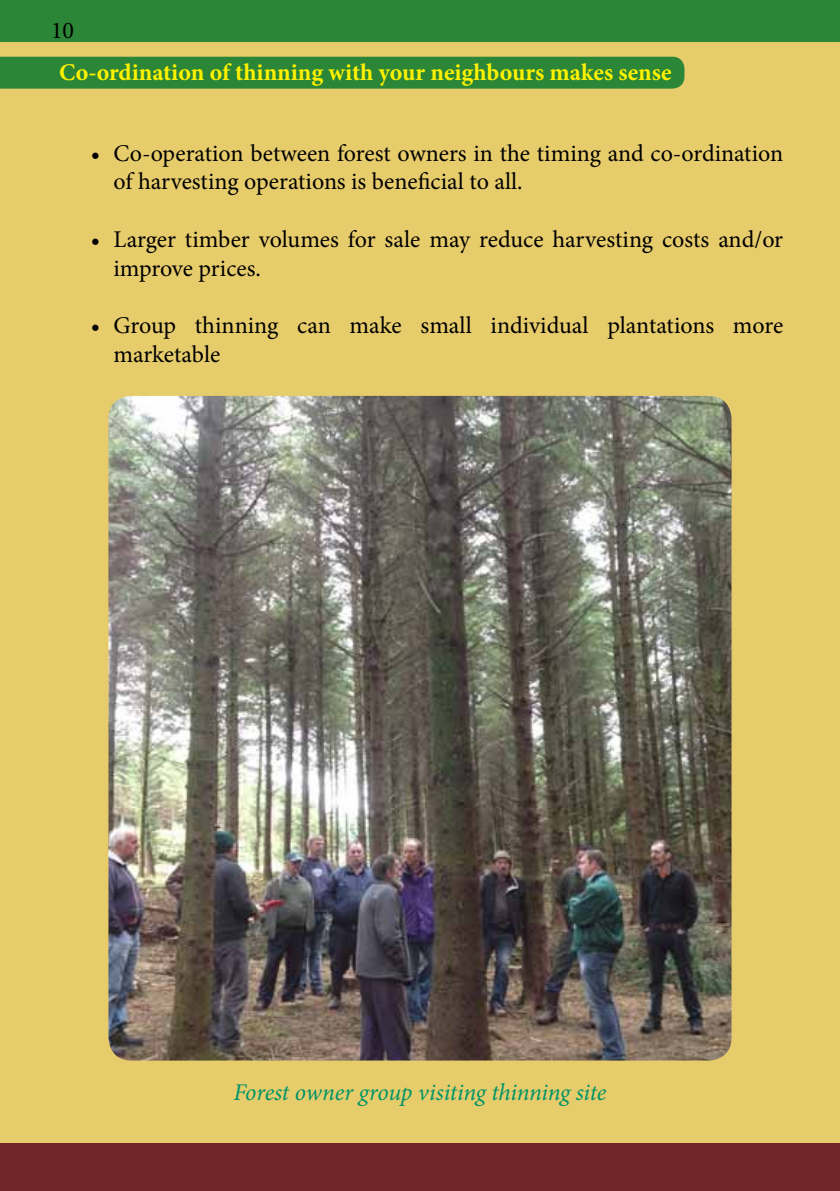
<style>
.page{position:relative;width:840px;height:1191px;background:#fff}
.page>*{position:absolute;margin:0;border:0;box-sizing:border-box;transform-origin:0 0}
.t1{font:24px/28.8px "Minion Pro";color:#000}
.t2{font:700 24px "Minion Pro";color:#fff200}
.t3{font:italic 24px "Minion Pro";letter-spacing:-.01em;color:#009366}
</style>
<div class="page">
<div style="left:0;top:17px;width:839px;height:1154px;background:#e7cc6c"></div>
<div style="left:0;top:0;width:839px;height:42px;background:#2c8637"></div>
<div style="left:0;top:1143px;width:839px;height:48px;background:#702628"></div>
<img style="left:108px;top:396px;width:623px;height:664px">
<div style="left:0;top:57px;width:684px;height:32px;background:#2c8637"></div>
<p class="t1" style="left:51px;top:16px;width:25px">10</p>
<p class="t2" style="left:59px;top:56px;width:613px">Co-ordination of thinning with your neighbours makes sense</p>
<p class="t1" style="left:113px;top:139px;width:671px;text-indent:-23px">• Co-operation between forest owners in the timing and co-ordination of harvesting operations is beneficial to all.</p>
<p class="t1" style="left:113px;top:225px;width:670px;text-indent:-23px">• Larger timber volumes for sale may reduce harvesting costs and/or improve prices.</p>
<p class="t1" style="left:113px;top:311px;width:671px;text-indent:-23px">• Group thinning can make small individual plantations more marketable</p>
<p class="t3" style="left:233px;top:1076px;width:374px">Forest owner group visiting thinning site</p>
</div>
